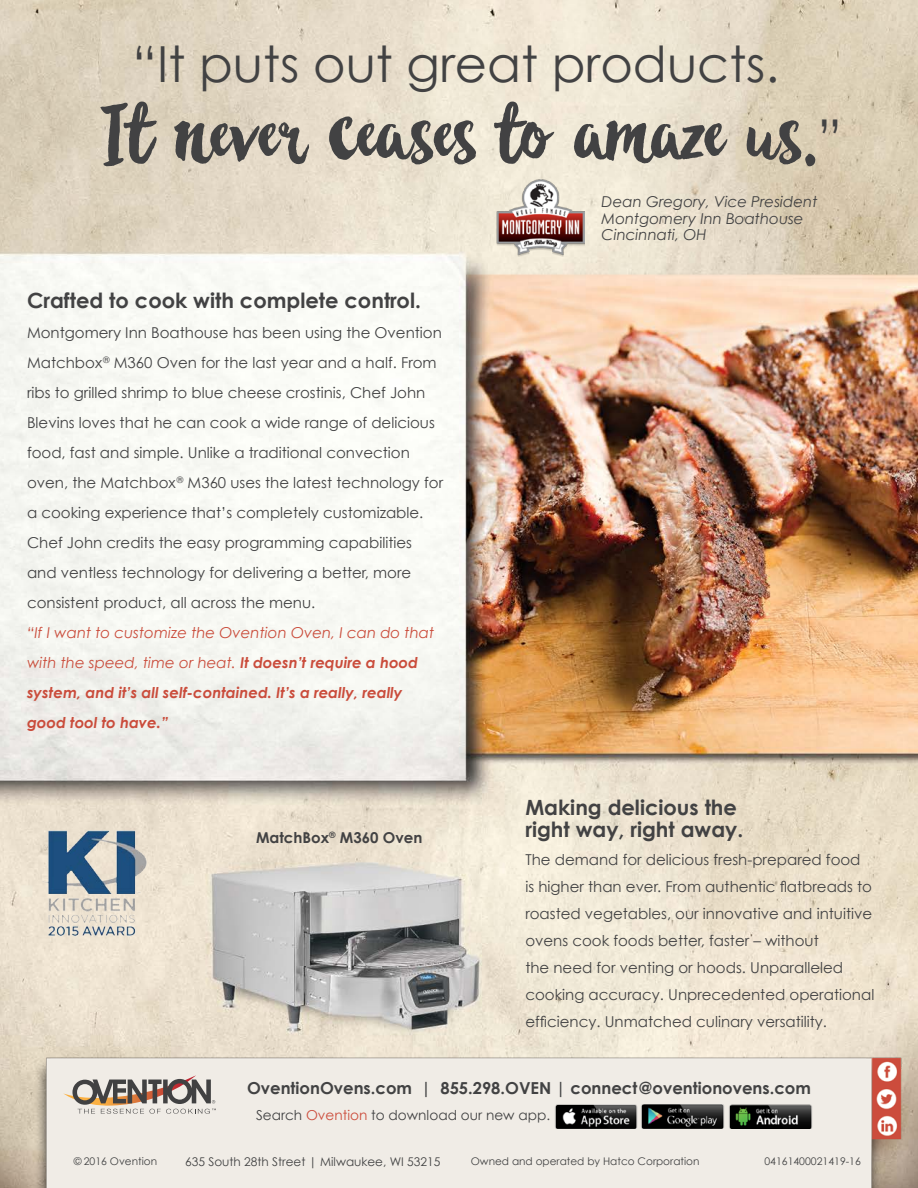
<style>
.page{position:relative;width:918px;height:1188px;background:#fff}
.page>*{position:absolute;margin:0;border:0;box-sizing:border-box;transform-origin:0 0}
.t1{font:136.8px "Hazelnut Typeface";color:#424243}
.t2{font:49.8px "Century Gothic";color:#424243}
.t3{font:700 21px/22.5px "Century Gothic";color:#424243}
.t4{font:700 16.5px "Century Gothic";color:#424243}
.t5{font:15px/30px "Century Gothic";color:#424243}
.t6{font:italic 700 15px/30px "Century Gothic";color:#ca4c3b}
.t7{font:italic 15px/16.5px "Century Gothic";color:#424243}
.t8{font:700 15px "Century Gothic";color:#424243}
.t9{font:13.65px "Century Gothic";color:#424243}
.t10{font:12px "Century Gothic";color:#424243}
.t11{font:10.5px "Century Gothic";color:#424243}
.s1{font-weight:400}
.s2{color:#cc4c3b}
</style>
<div class="page">
<img style="left:0;top:0;width:918px;height:1044px">
<img style="left:496px;top:179px;width:89px;height:78px">
<img style="left:33px;top:821px;width:125px;height:128px">
<img style="left:0;top:1044px;width:918px;height:144px">
<svg style="left:63px;top:1075px;width:153px;height:39px;background:#b4aba3"></svg>
<img style="left:552px;top:1103px;width:262px;height:26px">
<h2 class="t2" style="left:132px;top:34px;width:649px">“It puts out great products.</h2>
<h1 class="t1" style="left:100px;top:81px;width:719px">It never ceases to amaze us.</h1>
<h2 class="t2" style="left:818px;top:107px;width:26px">”</h2>
<h3 class="t3" style="left:27px;top:289px;width:395px">Crafted to cook with complete control.</h3>
<p class="t5" style="left:27px;top:318px;width:418px">Montgomery Inn Boathouse has been using the Ovention Matchbox<sup>®</sup> M360 Oven for the last year and a half. From ribs to grilled shrimp to blue cheese crostinis, Chef John Blevins loves that he can cook a wide range of delicious food, fast and simple. Unlike a traditional convection oven, the Matchbox<sup>®</sup> M360 uses the latest technology for a cooking experience that’s completely customizable.<br>Chef John credits the easy programming capabilities and ventless technology for delivering a better, more consistent product, all across the menu.</p>
<p class="t6" style="left:27px;top:617px;width:409px"><span class="s1">“If I want to customize the Ovention Oven, I can do that with the speed, time or heat.</span> It doesn’t require a hood system, and it’s all self-contained. It’s a really, really good tool to have.”</p>
<p class="t8" style="left:256px;top:828px;width:168px">MatchBox<sup>®</sup> M360 Oven</p>
<p class="t7" style="left:602px;top:193px;width:217px">Dean Gregory, Vice President<br>Montgomery Inn Boathouse<br>Cincinnati, OH</p>
<h3 class="t3" style="left:525px;top:796px;width:219px">Making delicious the right way, right away.</h3>
<p class="t5" style="left:525px;top:846px;width:351px;line-height:27px">The demand for delicious fresh-prepared food<br>is higher than ever. From authentic flatbreads to roasted vegetables, our innovative and intuitive ovens cook foods better, faster – without<br>the need for venting or hoods. Unparalleled cooking accuracy. Unprecedented operational efficiency. Unmatched culinary versatility.</p>
<p class="t4" style="left:247px;top:1077px;width:565px">OventionOvens.com | 855.298.OVEN | connect@oventionovens.com</p>
<p class="t9" style="left:256px;top:1107px;width:296px">Search <span class="s2">Ovention</span> to download our new app.</p>
<p class="t11" style="left:74px;top:1155px;width:85px">© 2016 Ovention</p>
<p class="t11" style="left:471px;top:1155px;width:230px">Owned and operated by Hatco Corporation</p>
<p class="t11" style="left:764px;top:1155px;width:98px">04161400021419-16</p>
<p class="t10" style="left:185px;top:1155px;width:257px">635 South 28th Street | Milwaukee, WI 53215</p>
</div>
